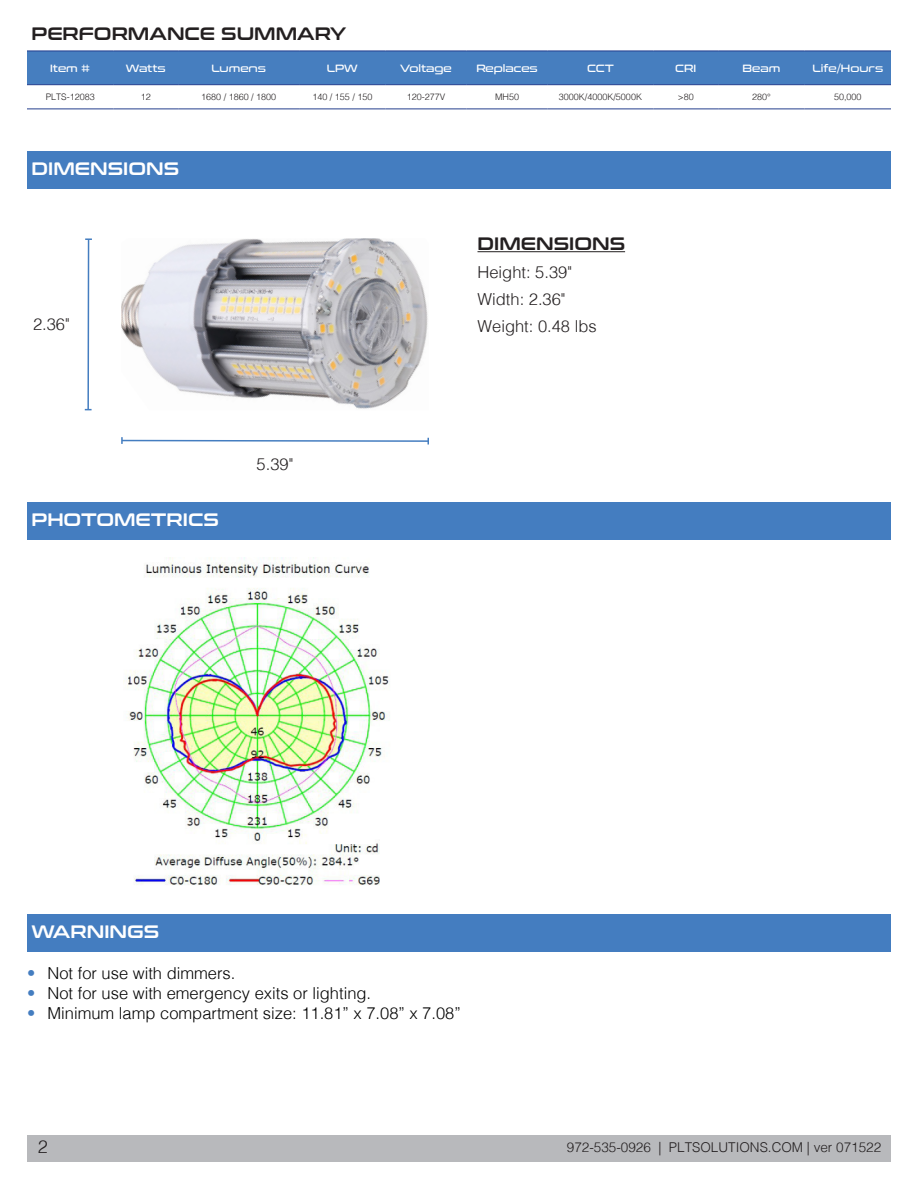
<style>
.page{position:relative;width:918px;height:1188px;background:#fff}
.page>*{position:absolute;margin:0;border:0;box-sizing:border-box;transform-origin:0 0}
.t1{font:18px "Conthrax Sb";color:#fff}
.t2{font:18px "Conthrax Sb";color:#231f20}
.t3{font:300 18px "Helvetica";color:#231f20}
.t4{font:300 16.5px "Helvetica";color:#000}
.PLT_Body{font:300 16.5px "Helvetica";color:#231f20}
.t5{font:300 13.5px "Helvetica";color:#231f20}
.t6{font:10.5px "Conthrax Rg";color:#fff}
.Paragraph_Style_1{font:300 9px "Helvetica";color:#231f20}
.s1{color:#447dc0}
</style>
<div class="page">
<div style="left:27px;top:1135px;width:864px;height:27px;background:#b8b9bc"></div>
<img style="left:121px;top:238px;width:307px;height:171px">
<div style="left:27px;top:152px;width:864px;height:37px;background:#447dc0"></div>
<hr style="left:87px;top:239px;width:2px;height:171px;background:#447dc0">
<svg style="left:85px;top:238px;width:7px;height:2px"></svg>
<svg style="left:121px;top:437px;width:308px;height:8px"></svg>
<div style="left:27px;top:52px;width:864px;height:32px;background:#467ebf"></div>
<hr style="left:27px;top:109px;width:86px;height:1px;background:#253f8e">
<hr style="left:113px;top:109px;width:65px;height:1px;background:#253f8e">
<hr style="left:178px;top:109px;width:121px;height:1px;background:#253f8e">
<hr style="left:299px;top:109px;width:87px;height:1px;background:#253f8e">
<hr style="left:386px;top:109px;width:81px;height:1px;background:#253f8e">
<hr style="left:467px;top:109px;width:81px;height:1px;background:#253f8e">
<hr style="left:548px;top:109px;width:105px;height:1px;background:#253f8e">
<hr style="left:653px;top:109px;width:65px;height:1px;background:#253f8e">
<hr style="left:718px;top:109px;width:87px;height:1px;background:#253f8e">
<hr style="left:805px;top:109px;width:86px;height:1px;background:#253f8e">
<hr style="left:27px;top:51px;width:86px;height:1px;background:#253f8e">
<hr style="left:113px;top:51px;width:65px;height:1px;background:#253f8e">
<hr style="left:178px;top:51px;width:121px;height:1px;background:#253f8e">
<hr style="left:299px;top:51px;width:87px;height:1px;background:#253f8e">
<hr style="left:386px;top:51px;width:81px;height:1px;background:#253f8e">
<hr style="left:467px;top:51px;width:81px;height:1px;background:#253f8e">
<hr style="left:548px;top:51px;width:105px;height:1px;background:#253f8e">
<hr style="left:653px;top:51px;width:65px;height:1px;background:#253f8e">
<hr style="left:718px;top:51px;width:87px;height:1px;background:#253f8e">
<hr style="left:805px;top:51px;width:86px;height:1px;background:#253f8e">
<hr style="left:27px;top:84px;width:86px;height:1px;background:#253f8e">
<hr style="left:113px;top:84px;width:65px;height:1px;background:#253f8e">
<hr style="left:178px;top:84px;width:121px;height:1px;background:#253f8e">
<hr style="left:299px;top:84px;width:87px;height:1px;background:#253f8e">
<hr style="left:386px;top:84px;width:81px;height:1px;background:#253f8e">
<hr style="left:467px;top:84px;width:81px;height:1px;background:#253f8e">
<hr style="left:548px;top:84px;width:105px;height:1px;background:#253f8e">
<hr style="left:653px;top:84px;width:65px;height:1px;background:#253f8e">
<hr style="left:718px;top:84px;width:87px;height:1px;background:#253f8e">
<hr style="left:805px;top:84px;width:86px;height:1px;background:#253f8e">
<div style="left:27px;top:915px;width:864px;height:37px;background:#447dc0"></div>
<div style="left:27px;top:503px;width:864px;height:37px;background:#447dc0"></div>
<hr style="left:478px;top:251px;width:147px;height:1px;background:#231f20">
<img style="left:123px;top:557px;width:267px;height:328px">
<p class="t2" style="left:32px;top:20px;width:316px">PERFORMANCE SUMMARY</p>
<p class="t6" style="left:50px;top:60px;width:42px">Item #</p>
<p class="t6" style="left:126px;top:60px;width:42px">Watts</p>
<p class="t6" style="left:211px;top:60px;width:56px">Lumens</p>
<p class="t6" style="left:327px;top:60px;width:32px">LPW</p>
<p class="t6" style="left:400px;top:60px;width:53px">Voltage</p>
<p class="t6" style="left:476px;top:60px;width:63px">Replaces</p>
<p class="t6" style="left:587px;top:60px;width:28px">CCT</p>
<p class="t6" style="left:675px;top:60px;width:23px">CRI</p>
<p class="t6" style="left:743px;top:60px;width:39px">Beam</p>
<p class="t6" style="left:812px;top:60px;width:72px">Life/Hours</p>
<p class="Paragraph_Style_1" style="left:46px;top:89px;width:51px">PLTS-12083</p>
<p class="Paragraph_Style_1" style="left:141px;top:89px;width:12px">12</p>
<p class="Paragraph_Style_1" style="left:201px;top:89px;width:77px">1680 / 1860 / 1800</p>
<p class="Paragraph_Style_1" style="left:312px;top:89px;width:62px">140 / 155 / 150</p>
<p class="Paragraph_Style_1" style="left:407px;top:89px;width:40px">120-277V</p>
<p class="Paragraph_Style_1" style="left:495px;top:89px;width:26px">MH50</p>
<p class="Paragraph_Style_1" style="left:559px;top:89px;width:85px">3000K/4000K/5000K</p>
<p class="Paragraph_Style_1" style="left:678px;top:89px;width:17px">&gt;80</p>
<p class="Paragraph_Style_1" style="left:752px;top:89px;width:20px">280°</p>
<p class="Paragraph_Style_1" style="left:834px;top:89px;width:29px">50,000</p>
<p class="t1" style="left:32px;top:155px;width:149px">DIMENSIONS</p>
<p class="PLT_Body" style="left:33px;top:310px;width:38px">2.36"</p>
<p class="t1" style="left:32px;top:506px;width:189px">PHOTOMETRICS</p>
<p class="PLT_Body" style="left:257px;top:450px;width:38px">5.39"</p>
<p class="t2" style="left:478px;top:230px;width:149px">DIMENSIONS</p>
<p class="PLT_Body" style="left:478px;top:258px;width:96px">Height: 5.39"</p>
<p class="PLT_Body" style="left:478px;top:285px;width:90px">Width: 2.36"</p>
<p class="PLT_Body" style="left:478px;top:312px;width:121px">Weight: 0.48 lbs</p>
<p class="t1" style="left:32px;top:918px;width:129px">WARNINGS</p>
<p class="t4" style="left:27px;top:959px;width:210px"><span class="s1">•</span> Not for use with dimmers.</p>
<p class="t4" style="left:27px;top:979px;width:345px"><span class="s1">•</span> Not for use with emergency exits or lighting.</p>
<p class="t4" style="left:27px;top:999px;width:435px"><span class="s1">•</span> Minimum lamp compartment size: 11.81” x 7.08” x 7.08”</p>
<p class="t3" style="left:38px;top:1132px;width:12px">2</p>
<p class="t5" style="left:567px;top:1136px;width:316px">972-535-0926 | PLTSOLUTIONS.COM | ver 071522</p>
</div>
